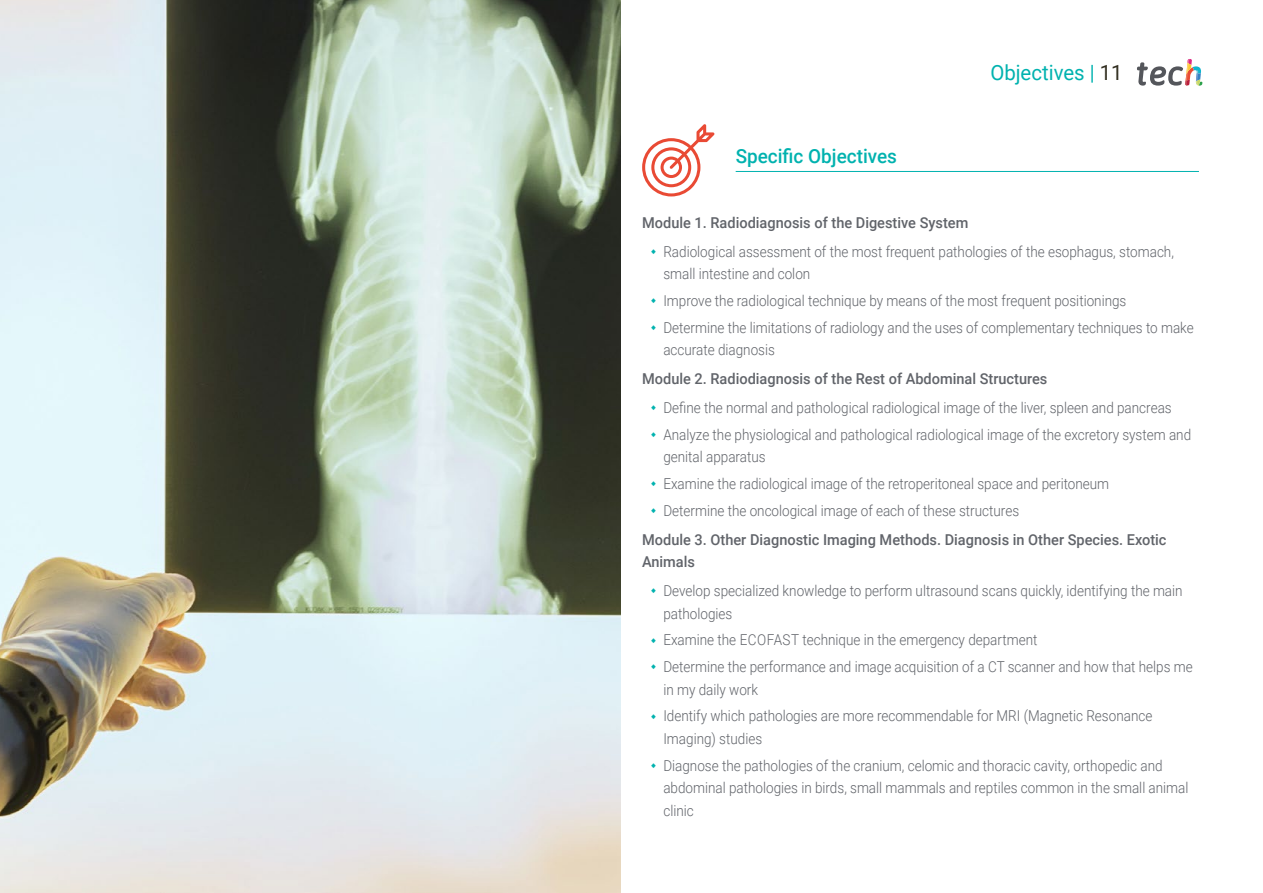
<style>
.page{position:relative;width:1263px;height:893px;background:#fff}
.page>*{position:absolute;margin:0;border:0;box-sizing:border-box;transform-origin:0 0}
.t1{font:21px "Roboto";color:#00b2af}
.t2{font:500 19.5px "Roboto";color:#00b2af}
.t3{font:300 15px/26.7px "Roboto";color:#61646a;scale:.9 1}
.t4{font:500 15px/22.5px "Roboto";color:#61646a}
.s1{color:#312e20}
</style>
<div class="page">
<svg style="left:1137px;top:59px;width:65px;height:27px"></svg>
<hr style="left:736px;top:171px;width:463px;height:1px;background:#00b2af">
<svg style="left:642px;top:124px;width:72px;height:72px"></svg>
<img style="left:0;top:0;width:621px;height:893px">
<h2 class="t2" style="left:736px;top:143px;width:163px">Specific Objectives</h2>
<h1 class="t1" style="left:990px;top:57px;width:134px">Objectives | <span class="s1">11</span></h1>
<p class="t4" style="left:642px;top:211px;width:328px">Module 1. Radiodiagnosis of the Digestive System</p>
<p class="t3" style="left:663px;top:240px;width:569px;line-height:22.5px">Radiological assessment of the most frequent pathologies of the esophagus, stomach, small intestine and colon</p>
<p class="t3" style="left:663px;top:287px;width:591px">Improve the radiological technique by means of the most frequent positionings<br>Determine the limitations of radiology and the uses of complementary techniques to make</p>
<p class="t3" style="left:663px;top:336px;width:125px">accurate diagnosis</p>
<p class="t4" style="left:642px;top:367px;width:407px">Module 2. Radiodiagnosis of the Rest of Abdominal Structures</p>
<p class="t3" style="left:663px;top:394px;width:588px">Define the normal and pathological radiological image of the liver, spleen and pancreas<br>Analyze the physiological and pathological radiological image of the excretory system and</p>
<p class="t3" style="left:663px;top:443px;width:497px">genital apparatus<br>Examine the radiological image of the retroperitoneal space and peritoneum<br>Determine the oncological image of each of these structures</p>
<p class="t4" style="left:642px;top:528px;width:526px">Module 3. Other Diagnostic Imaging Methods. Diagnosis in Other Species. Exotic<br>Animals</p>
<p class="t3" style="left:663px;top:579px;width:578px;line-height:22.5px">Develop specialized knowledge to perform ultrasound scans quickly, identifying the main pathologies</p>
<p class="t3" style="left:663px;top:626px;width:590px">Examine the ECOFAST technique in the emergency department<br>Determine the performance and image acquisition of a CT scanner and how that helps me</p>
<p class="t3" style="left:663px;top:675px;width:545px">in my daily work<br>Identify which pathologies are more recommendable for MRI (Magnetic Resonance</p>
<p class="t3" style="left:663px;top:725px;width:556px">Imaging) studies<br>Diagnose the pathologies of the cranium, celomic and thoracic cavity, orthopedic and</p>
<p class="t3" style="left:663px;top:776px;width:585px;line-height:22.5px">abdominal pathologies in birds, small mammals and reptiles common in the small animal clinic</p>
</div>
